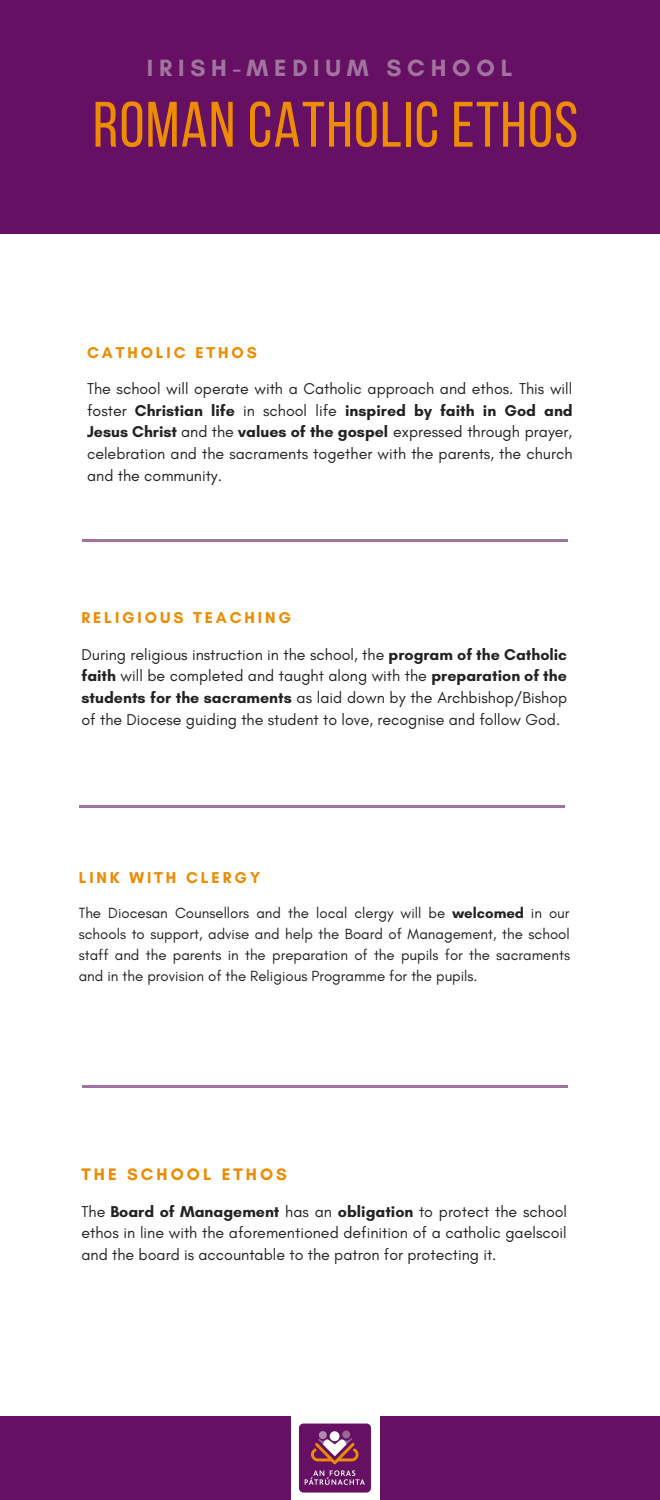
<style>
.page{position:relative;width:660px;height:1500px;background:#fff}
.page>*{position:absolute;margin:0;border:0;box-sizing:border-box;transform-origin:0 0}
.t1{font:64.1px "Bebas Neue";letter-spacing:.02em;color:#ed8b01}
.t2{font:700 24px "Glacial Indifference";letter-spacing:.24em;color:#a0749e}
.t3{font:700 17px "Glacial Indifference";letter-spacing:.18em;color:#ed8b01}
.t4{font:16px/21.8px "Glacial Indifference";color:#222;text-align:justify}
.t5{font:700 16px "Glacial Indifference";letter-spacing:.18em;color:#ed8b01}
.t6{font:15px/21px "Glacial Indifference";color:#222;text-align:justify}
.s1{font-weight:700}
</style>
<div class="page">
<div style="left:0;top:0;width:660px;height:234px;background:#651063"></div>
<div style="left:0;top:1416px;width:660px;height:84px;background:#651063"></div>
<hr style="left:82px;top:539px;width:486px;height:3px;background:#a0749e">
<hr style="left:79px;top:805px;width:486px;height:3px;background:#a0749e">
<hr style="left:82px;top:1085px;width:486px;height:3px;background:#a0749e">
<img style="left:292px;top:1416px;width:87px;height:84px">
<h2 class="t2" style="left:147px;top:53px;width:367px">IRISH-MEDIUM SCHOOL</h2>
<h1 class="t1" style="left:93px;top:99px;width:487px">ROMAN CATHOLIC ETHOS</h1>
<p class="t5" style="left:87px;top:342px;width:171px">CATHOLIC ETHOS</p>
<p class="t4" style="left:87px;top:377px;width:487px">The school will operate with a Catholic approach and ethos. This will foster <span class="s1">Christian life</span> in school life <span class="s1">inspired by faith in God and Jesus Christ</span> and the <span class="s1">values of the gospel</span> expressed through prayer, celebration and the sacraments together with the parents, the church and the community.</p>
<p class="t5" style="left:82px;top:608px;width:211px">RELIGIOUS TEACHING</p>
<p class="t4" style="left:82px;top:643px;width:487px">During religious instruction in the school, the <span class="s1">program of the Catholic faith</span> will be completed and taught along with the <span class="s1">preparation of the students for the sacraments</span> as laid down by the Archbishop/Bishop of the Diocese guiding the student to love, recognise and follow God.</p>
<p class="t5" style="left:79px;top:868px;width:183px">LINK WITH CLERGY</p>
<p class="t6" style="left:79px;top:903px;width:493px">The Diocesan Counsellors and the local clergy will be <span class="s1">welcomed</span> in our schools to support, advise and help the Board of Management, the school staff and the parents in the preparation of the pupils for the sacraments and in the provision of the Religious Programme for the pupils.</p>
<p class="t3" style="left:82px;top:1163px;width:207px">THE SCHOOL ETHOS</p>
<p class="t4" style="left:82px;top:1200px;width:487px">The <span class="s1">Board of Management</span> has an <span class="s1">obligation</span> to protect the school ethos in line with the aforementioned definition of a catholic gaelscoil and the board is accountable to the patron for protecting it.</p>
</div>
